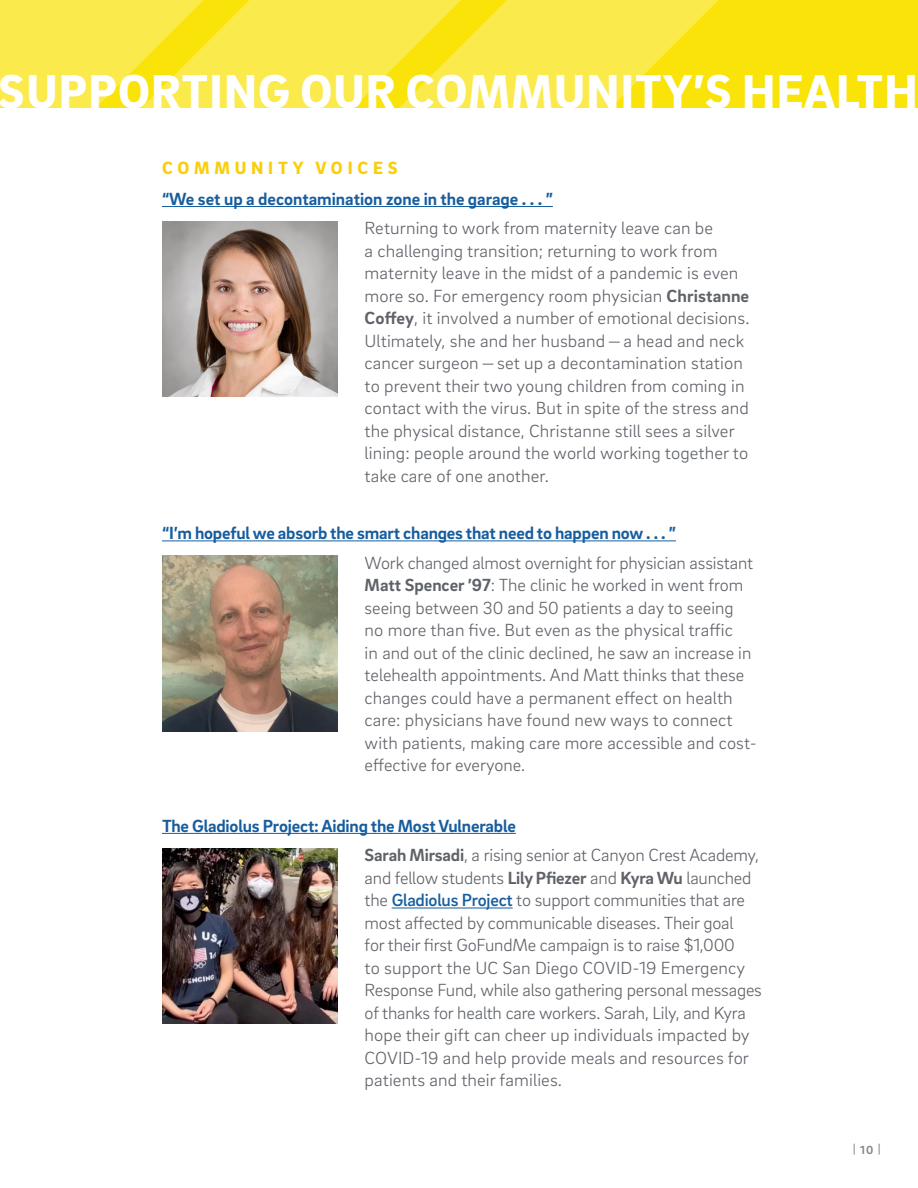
<style>
.page{position:relative;width:918px;height:1188px;background:#fff}
.page>*{position:absolute;margin:0;border:0;box-sizing:border-box;transform-origin:0 0}
.t1{font:900 48.75px "Brix Sans";letter-spacing:.025em;color:#fff}
.t2{font:900 18.15px "Brix Sans";letter-spacing:.265em;color:#face0b}
.t3{font:300 18px/22.5px "Brix Sans";letter-spacing:.005em;color:#5f6369}
.t4{font:700 18px "Brix Sans";letter-spacing:-.01em;color:#175d9e}
.t5{font:700 12px "Brix Sans";color:#84888e}
.s1{font-weight:700}
.s2{font-weight:500;color:#175d9e}
</style>
<div class="page">
<img style="left:162px;top:221px;width:176px;height:176px">
<img style="left:162px;top:556px;width:176px;height:175px">
<img style="left:162px;top:848px;width:176px;height:176px">
<div style="left:0;top:0;width:918px;height:108px;background:#fae308"></div>
<svg style="left:0;top:0;width:718px;height:108px;fill:#fbea4c"></svg>
<hr style="left:392px;top:908px;width:121px;height:1px;background:#175d9e">
<hr style="left:162px;top:206px;width:391px;height:1px;background:#175d9e">
<hr style="left:162px;top:540px;width:514px;height:1px;background:#175d9e">
<hr style="left:162px;top:833px;width:354px;height:1px;background:#175d9e">
<p class="t1" style="left:-1px;top:59px;width:921px">SUPPORTING OUR COMMUNITY’S HEALTH</p>
<p class="t2" style="left:162px;top:156px;width:237px">COMMUNITY VOICES</p>
<p class="t4" style="left:162px;top:187px;width:392px">“We set up a decontamination zone in the garage . . . ”</p>
<p class="t3" style="left:365px;top:216px;width:387px">Returning to work from maternity leave can be<br>a challenging transition; returning to work from maternity leave in the midst of a pandemic is even more so. For emergency room physician <span class="s1">Christanne Coffey</span>, it involved a number of emotional decisions.<br>Ultimately, she and her husband—a head and neck cancer surgeon—set up a decontamination station to prevent their two young children from coming in contact with the virus. But in spite of the stress and the physical distance, Christanne still sees a silver lining: people around the world working together to take care of one another.</p>
<p class="t4" style="left:162px;top:521px;width:516px">“I’m hopeful we absorb the smart changes that need to happen now . . . ”</p>
<p class="t3" style="left:365px;top:551px;width:394px">Work changed almost overnight for physician assistant <span class="s1">Matt Spencer ’97</span>: The clinic he worked in went from seeing between 30 and 50 patients a day to seeing no more than five. But even as the physical traffic<br>in and out of the clinic declined, he saw an increase in telehealth appointments. And Matt thinks that these changes could have a permanent effect on health care: physicians have found new ways to connect with patients, making care more accessible and cost&shy;effective for everyone.</p>
<p class="t4" style="left:162px;top:814px;width:355px">The Gladiolus Project: Aiding the Most Vulnerable</p>
<p class="t3" style="left:365px;top:843px;width:399px"><span class="s1">Sarah Mirsadi</span>, a rising senior at Canyon Crest Academy, and fellow students <span class="s1">Lily Pfiezer</span> and <span class="s1">Kyra Wu</span> launched the <span class="s2">Gladiolus Project</span> to support communities that are most affected by communicable diseases. Their goal<br>for their first GoFundMe campaign is to raise $1,000<br>to support the UC San Diego COVID-19 Emergency Response Fund, while also gathering personal messages of thanks for health care workers. Sarah, Lily, and Kyra hope their gift can cheer up individuals impacted by COVID-19 and help provide meals and resources for patients and their families.</p>
<p class="t5" style="left:853px;top:1141px;width:29px">| 10 |</p>
</div>
